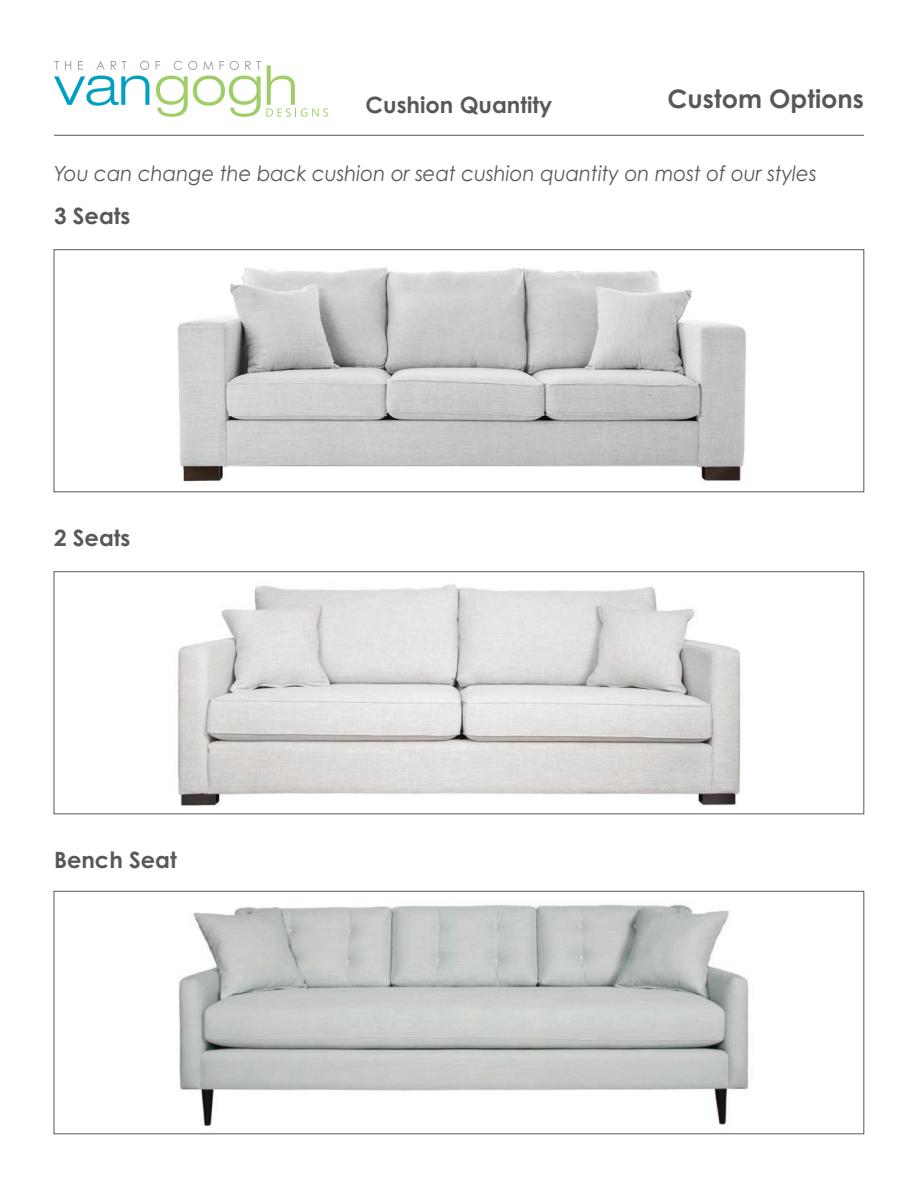
<style>
.page{position:relative;width:918px;height:1188px;background:#fff}
.page>*{position:absolute;margin:0;border:0;box-sizing:border-box;transform-origin:0 0}
.t1{font:700 25.5px "Century Gothic Pro";color:#57585a}
.t2{font:700 22.5px "Century Gothic Pro";color:#57585a}
.t3{font:italic 21px "Century Gothic Pro";color:#57585a;scale:.94 1}
</style>
<div class="page">
<svg style="left:54px;top:61px;width:5px;height:9px"></svg>
<svg style="left:65px;top:61px;width:6px;height:9px"></svg>
<svg style="left:78px;top:61px;width:5px;height:9px"></svg>
<svg style="left:96px;top:61px;width:9px;height:9px"></svg>
<svg style="left:111px;top:61px;width:5px;height:9px"></svg>
<svg style="left:122px;top:61px;width:5px;height:9px"></svg>
<svg style="left:140px;top:61px;width:9px;height:9px"></svg>
<svg style="left:156px;top:61px;width:4px;height:9px"></svg>
<svg style="left:174px;top:61px;width:8px;height:9px"></svg>
<svg style="left:188px;top:61px;width:9px;height:9px"></svg>
<svg style="left:203px;top:61px;width:10px;height:9px"></svg>
<svg style="left:220px;top:61px;width:4px;height:9px"></svg>
<svg style="left:230px;top:61px;width:9px;height:9px"></svg>
<svg style="left:245px;top:61px;width:16px;height:9px"></svg>
<svg style="left:54px;top:76px;width:95px;height:30px"></svg>
<svg style="left:156px;top:76px;width:105px;height:41px"></svg>
<svg style="left:267px;top:66px;width:61px;height:51px"></svg>
<hr style="left:54px;top:135px;width:810px;height:1px;background:#57585a">
<img style="left:177px;top:584px;width:564px;height:222px">
<div style="left:54px;top:572px;width:810px;height:242px;border:1px solid #57585a"></div>
<img style="left:177px;top:267px;width:569px;height:215px">
<div style="left:54px;top:250px;width:810px;height:242px;border:1px solid #57585a"></div>
<img style="left:179px;top:904px;width:570px;height:222px">
<div style="left:54px;top:891px;width:810px;height:243px;border:1px solid #57585a"></div>
<p class="t2" style="left:366px;top:91px;width:188px">Cushion Quantity</p>
<p class="t1" style="left:668px;top:83px;width:198px">Custom Options</p>
<p class="t3" style="left:54px;top:161px;width:813px">You can change the back cushion or seat cushion quantity on most of our styles</p>
<p class="t2" style="left:54px;top:202px;width:78px">3 Seats</p>
<p class="t2" style="left:54px;top:524px;width:78px">2 Seats</p>
<p class="t2" style="left:54px;top:846px;width:124px">Bench Seat</p>
</div>
